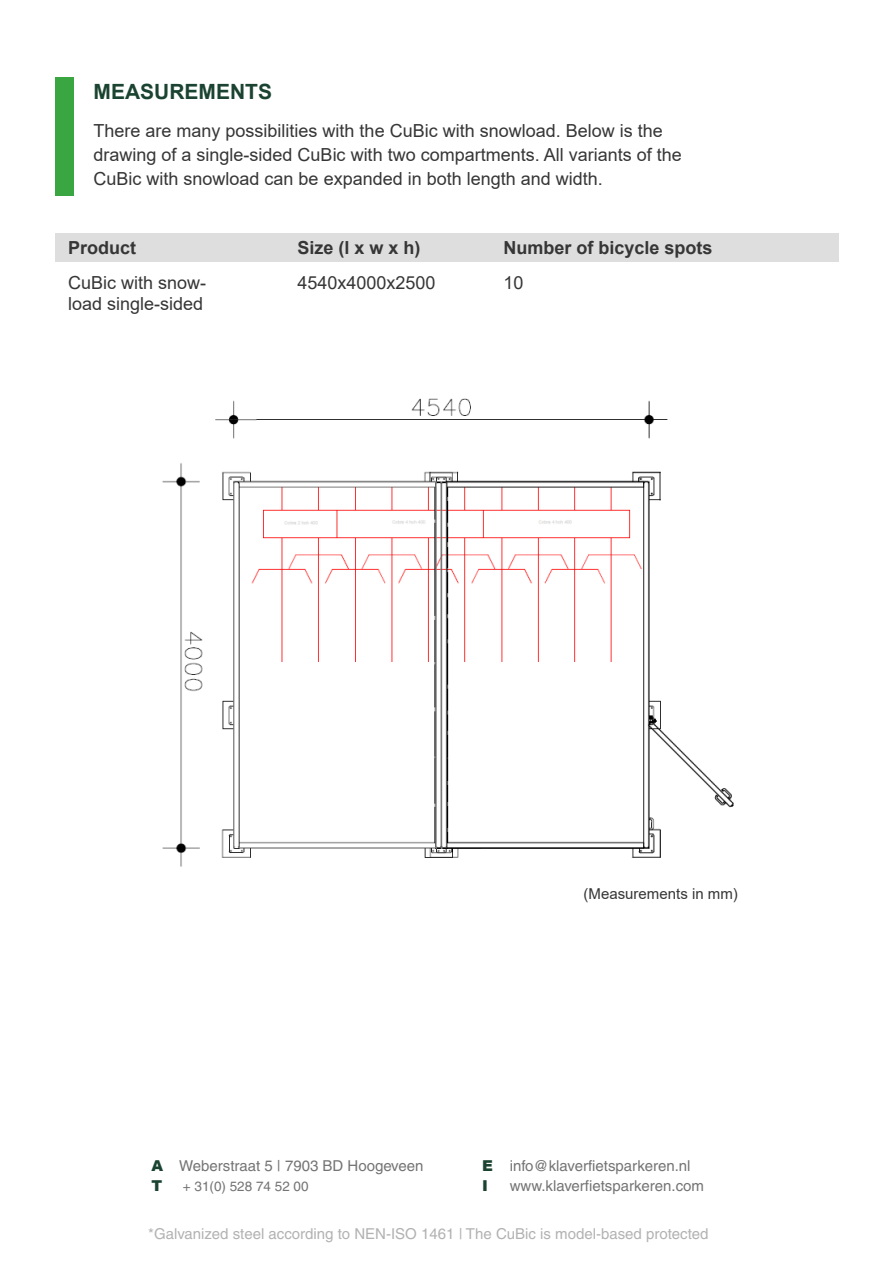
<style>
.page{position:relative;width:893px;height:1263px;background:#fff}
.page>*{position:absolute;margin:0;border:0;box-sizing:border-box;transform-origin:0 0}
.t1{font:700 21px "Arial";color:#1a4431}
.t2{font:18px/24px "Arial";color:#373636}
.t3{font:700 18px "Arial";color:#373636}
.t4{font:15px/19.5px "Helvetica";color:#757474}
.t5{font:15px "Helvetica";color:#b3b2b2}
.t6{font:15px "Arial";color:#373636}
.t7{font:900 15px/19.5px "Arial";color:#1a4431}
.t8{font:13.5px "Helvetica";color:#757474}
</style>
<div class="page">
<div style="left:56px;top:233px;width:783px;height:29px;background:#dedede"></div>
<img style="left:162px;top:398px;width:572px;height:469px">
<div style="left:56px;top:77px;width:18px;height:119px;background:#39a642"></div>
<p class="t1" style="left:94px;top:77px;width:180px">MEASUREMENTS</p>
<p class="t2" style="left:94px;top:119px;width:590px">There are many possibilities with the CuBic with snowload. Below is the drawing of a single-sided CuBic with two compartments. All variants of the<br>CuBic with snowload can be expanded in both length and width.</p>
<p class="t3" style="left:68px;top:235px;width:70px">Product</p>
<p class="t2" style="left:68px;top:272px;width:140px;line-height:21.6px">CuBic with snow&shy;load single-sided</p>
<p class="t3" style="left:297px;top:235px;width:125px">Size (l x w x h)</p>
<p class="t3" style="left:503px;top:235px;width:211px">Number of bicycle spots</p>
<p class="t2" style="left:297px;top:270px;width:140px">4540x4000x2500</p>
<p class="t2" style="left:503px;top:270px;width:22px">10</p>
<p class="t6" style="left:584px;top:883px;width:156px">(Measurements in mm)</p>
<p class="t4" style="left:179px;top:1156px;width:246px">Weberstraat 5 | 7903 BD Hoogeveen</p>
<p class="t8" style="left:183px;top:1178px;width:127px">+ 31(0) 528 74 52 00</p>
<p class="t7" style="left:151px;top:1155px;width:13px">A<br>T</p>
<p class="t4" style="left:510px;top:1156px;width:196px">info@klaverfietsparkeren.nl www.klaverfietsparkeren.com</p>
<p class="t7" style="left:482px;top:1155px;width:12px">E<br>I</p>
<p class="t5" style="left:148px;top:1225px;width:562px">*Galvanized steel according to NEN-ISO 1461 | The CuBic is model-based protected</p>
</div>
